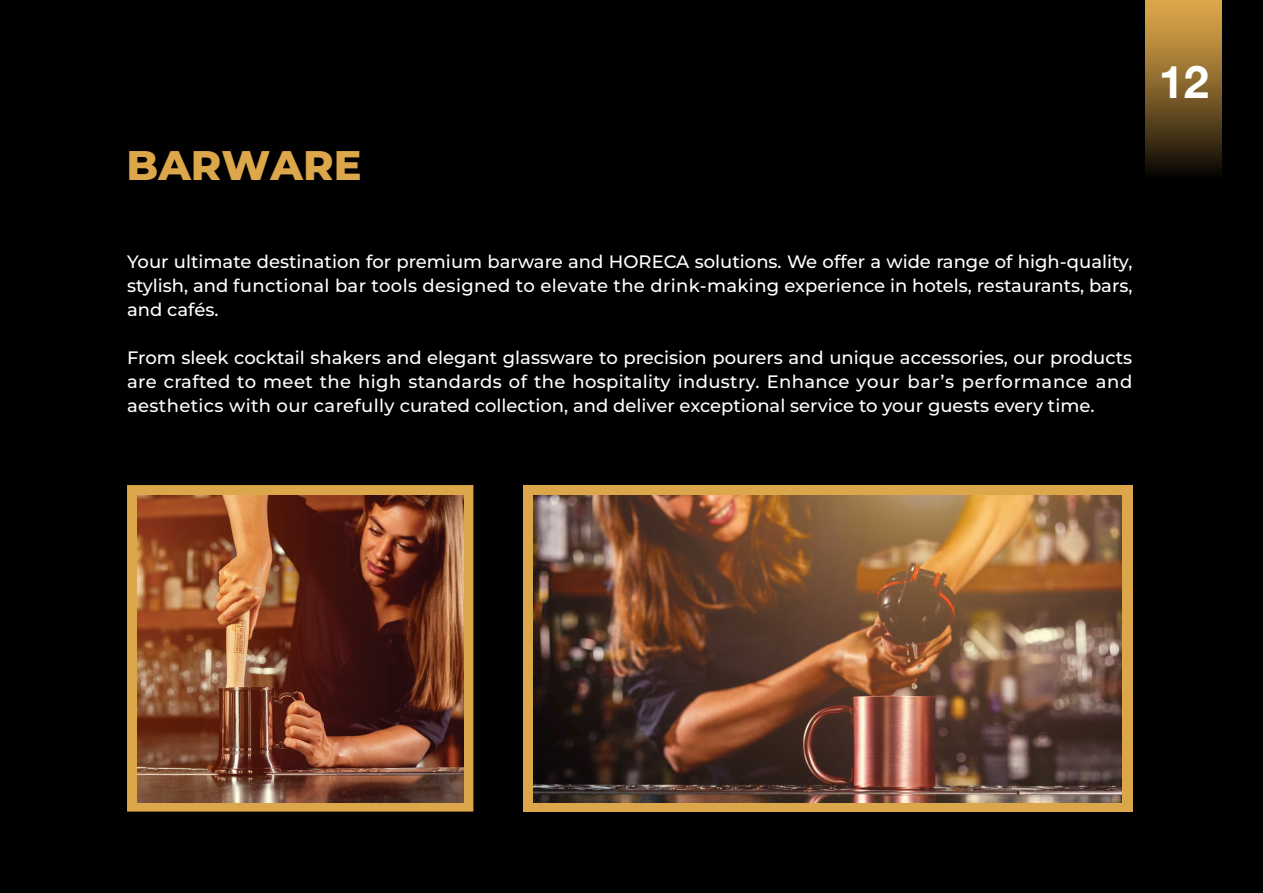
<style>
.page{position:relative;width:1263px;height:893px;background:#000}
.page>*{position:absolute;margin:0;border:0;box-sizing:border-box;transform-origin:0 0}
.t1{font:700 45px "Helvetica Neue";color:#fff}
.t2{font:800 41.4px "Montserrat";color:#dca64a}
.t3{font:500 18px/24px "Montserrat";color:#fff;text-align:justify}
</style>
<div class="page">
<svg style="left:127px;top:485px;width:346px;height:327px;background:#d4a048"></svg>
<img style="left:137px;top:495px;width:326px;height:307px">
<div style="left:523px;top:485px;width:609px;height:327px;background:#dca64a"></div>
<img style="left:533px;top:495px;width:589px;height:307px">
<div style="left:1145px;top:0;width:77px;height:180px;background:linear-gradient(to bottom,#ecb24f,#0d0904)"></div>
<h2 class="t2" style="left:127px;top:135px;width:236px">BARWARE</h2>
<p class="t3" style="left:127px;top:251px;width:1007px">Your ultimate destination for premium barware and HORECA solutions. We offer a wide range of high-quality, stylish, and functional bar tools designed to elevate the drink-making experience in hotels, restaurants, bars, and cafés.</p>
<p class="t3" style="left:127px;top:347px;width:1007px">From sleek cocktail shakers and elegant glassware to precision pourers and unique accessories, our products are crafted to meet the high standards of the hospitality industry. Enhance your bar’s performance and aesthetics with our carefully curated collection, and deliver exceptional service to your guests every time.</p>
<h1 class="t1" style="left:1159px;top:54px;width:52px">12</h1>
</div>
